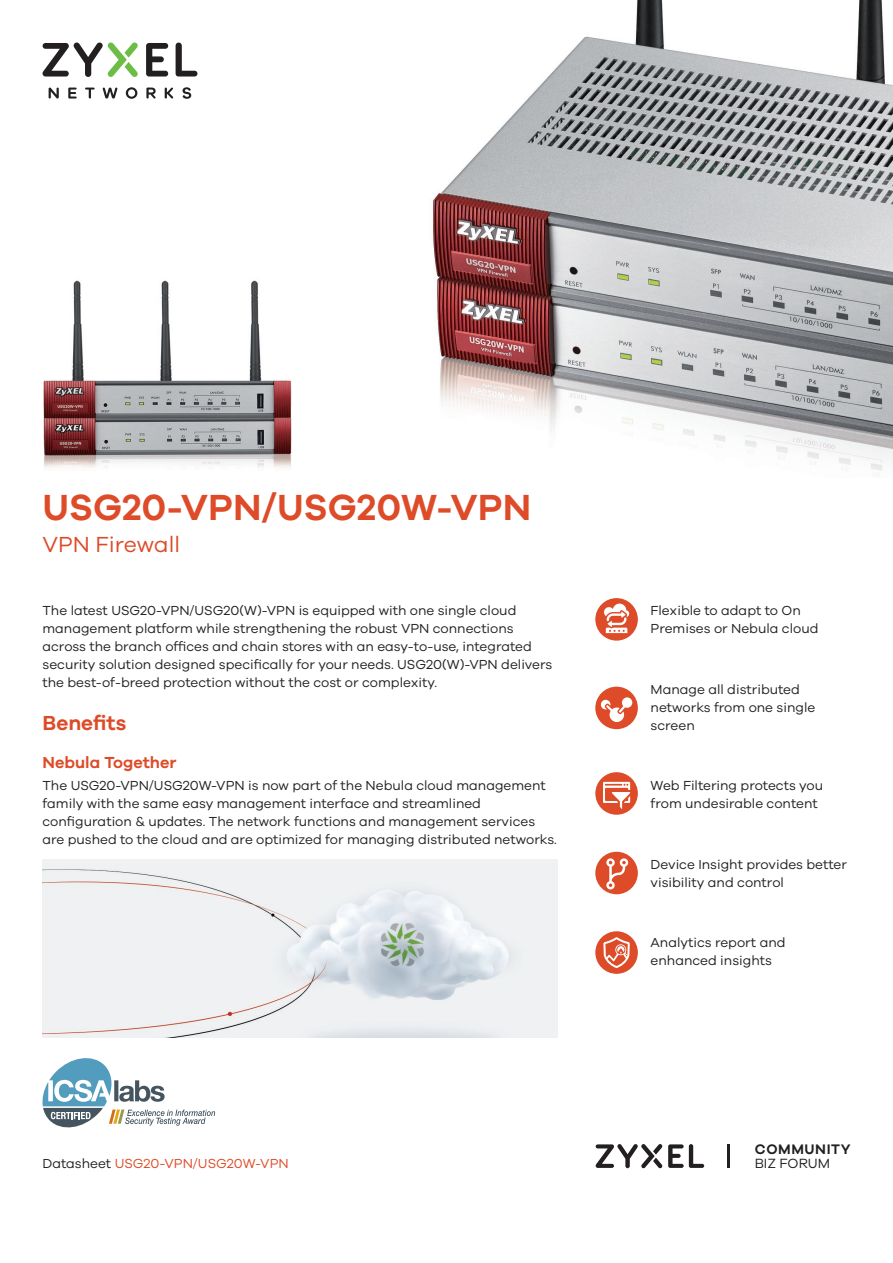
<style>
.page{position:relative;width:893px;height:1263px;background:#fff}
.page>*{position:absolute;margin:0;border:0;box-sizing:border-box;transform-origin:0 0}
.t1{font:600 37.5px "Galano Grotesque";color:#de4b28}
.t2{font:22.5px "Galano Grotesque";color:#de4b28}
.t3{font:600 21px "Galano Grotesque";color:#de4b28}
.t4{font:600 16.5px "Galano Grotesque";color:#de4b28}
.t5{font:600 14.25px "Galano Grotesque";letter-spacing:.04em;color:#231f20}
.t6{font:13.8px "Galano Grotesque";color:#231f20}
.brand_2_0_features{font:13.5px/18px "Galano Grotesque";color:#231f20}
.t7{font:13.5px "Galano Grotesque";color:#de4b28}
.s1{color:#231f20}
</style>
<div class="page">
<img style="left:43px;top:859px;width:514px;height:178px">
<div style="left:595px;top:598px;width:43px;height:43px;background:#de4b28;border-radius:50%"></div>
<svg style="left:604px;top:604px;width:25px;height:29px"></svg>
<div style="left:595px;top:852px;width:43px;height:42px;background:#de4b28;border-radius:50%"></div>
<svg style="left:606px;top:858px;width:22px;height:31px"></svg>
<img style="left:43px;top:280px;width:249px;height:188px">
<div style="left:595px;top:687px;width:43px;height:42px;background:#de4b28;border-radius:50%"></div>
<svg style="left:601px;top:697px;width:31px;height:25px"></svg>
<img style="left:433px;top:0;width:460px;height:476px">
<svg style="left:595px;top:1144px;width:109px;height:24px"></svg>
<hr style="left:727px;top:1144px;width:2px;height:24px;background:#231f20">
<svg style="left:42px;top:1058px;width:173px;height:70px"></svg>
<div style="left:595px;top:931px;width:43px;height:43px;background:#de4b28;border-radius:50%"></div>
<svg style="left:603px;top:937px;width:27px;height:31px"></svg>
<div style="left:595px;top:772px;width:43px;height:43px;background:#de4b28;border-radius:50%"></div>
<svg style="left:603px;top:782px;width:27px;height:27px"></svg>
<svg style="left:49px;top:88px;width:10px;height:11px"></svg>
<svg style="left:68px;top:88px;width:9px;height:11px"></svg>
<svg style="left:85px;top:88px;width:10px;height:11px"></svg>
<svg style="left:103px;top:88px;width:15px;height:11px"></svg>
<svg style="left:126px;top:87px;width:11px;height:12px"></svg>
<svg style="left:165px;top:88px;width:9px;height:11px"></svg>
<svg style="left:182px;top:87px;width:9px;height:12px"></svg>
<svg style="left:146px;top:88px;width:10px;height:11px"></svg>
<svg style="left:176px;top:43px;width:21px;height:34px"></svg>
<svg style="left:146px;top:43px;width:22px;height:34px"></svg>
<svg style="left:42px;top:42px;width:96px;height:35px"></svg>
<p class="t1" style="left:43px;top:485px;width:490px">USG20-VPN/USG20W-VPN</p>
<p class="t2" style="left:43px;top:531px;width:139px">VPN Firewall</p>
<p class="brand_2_0_features" style="left:43px;top:601px;width:511px">The latest USG20-VPN/USG20(W)-VPN is equipped with one single cloud management platform while strengthening the robust VPN connections across the branch offices and chain stores with an easy-to-use, integrated security solution designed specifically for your needs. USG20(W)-VPN delivers the best-of-breed protection without the cost or complexity.</p>
<p class="t3" style="left:43px;top:710px;width:85px">Benefits</p>
<p class="t4" style="left:43px;top:752px;width:136px">Nebula Together</p>
<p class="brand_2_0_features" style="left:43px;top:776px;width:516px">The USG20-VPN/USG20W-VPN is now part of the Nebula cloud management family with the same easy management interface and streamlined configuration &amp; updates. The network functions and management services are pushed to the cloud and are optimized for managing distributed networks.</p>
<p class="brand_2_0_features" style="left:651px;top:601px;width:169px">Flexible to adapt to On<br>Premises or Nebula cloud</p>
<p class="brand_2_0_features" style="left:651px;top:680px;width:166px">Manage all distributed networks from one single screen</p>
<p class="brand_2_0_features" style="left:651px;top:776px;width:174px">Web Filtering protects you from undesirable content</p>
<p class="brand_2_0_features" style="left:651px;top:855px;width:198px">Device Insight provides better visibility and control</p>
<p class="brand_2_0_features" style="left:651px;top:933px;width:136px">Analytics report and enhanced insights</p>
<p class="t5" style="left:755px;top:1140px;width:97px">COMMUNITY</p>
<p class="t7" style="left:43px;top:1155px;width:248px"><span class="s1">Datasheet</span> USG20-VPN/USG20W-VPN</p>
<p class="t6" style="left:755px;top:1155px;width:77px">BIZ FORUM</p>
</div>
